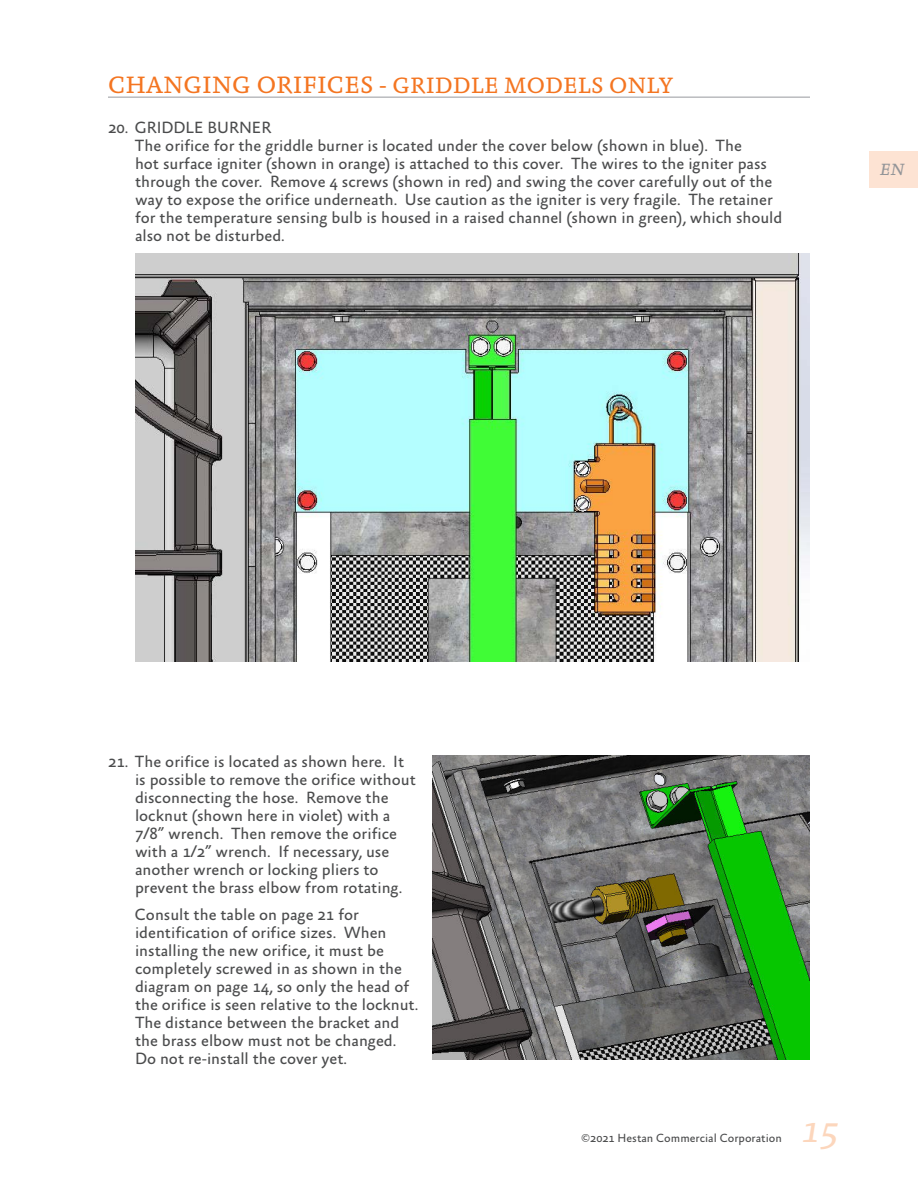
<style>
.page{position:relative;width:918px;height:1188px;background:#fff}
.page>*{position:absolute;margin:0;border:0;box-sizing:border-box;transform-origin:0 0}
.t1{font:italic 37.5px "Absara";color:#fcd6bc}
.Heading_1_-__Orange{font:24px "Absara";color:#f47521}
.copy_numbers{font:16.5px/18px "Absara Sans";color:#4b4c4d}
.t2{font:italic 16.5px "Absara";color:#939598}
.t3{font:12px "Absara Sans";color:#4b4c4d}
.s1{font-size:22.5px}
</style>
<div class="page">
<hr style="left:108px;top:96px;width:702px;height:2px;background:#babbbe">
<div style="left:870px;top:151px;width:48px;height:36px;background:#fde3d3"></div>
<img style="left:135px;top:253px;width:675px;height:408px">
<img style="left:432px;top:755px;width:378px;height:304px">
<p class="Heading_1_-__Orange" style="left:108px;top:71px;width:566px">CHANGING ORIFICES - <span class="s1">GRIDDLE MODELS ONLY</span></p>
<p class="copy_numbers" style="left:108px;top:120px;width:165px">20. GRIDDLE BURNER</p>
<p class="copy_numbers" style="left:135px;top:138px;width:649px">The orifice for the griddle burner is located under the cover below (shown in blue). The<br>hot surface igniter (shown in orange) is attached to this cover. The wires to the igniter pass through the cover. Remove 4 screws (shown in red) and swing the cover carefully out of the way to expose the orifice underneath. Use caution as the igniter is very fragile. The retainer for the temperature sensing bulb is housed in a raised channel (shown in green), which should also not be disturbed.</p>
<p class="t2" style="left:879px;top:160px;width:30px">EN</p>
<p class="copy_numbers" style="left:135px;top:753px;width:282px;text-indent:-27px">21. The orifice is located as shown here. It is possible to remove the orifice without disconnecting the hose. Remove the locknut (shown here in violet) with a 7/8” wrench. Then remove the orifice with a 1/2” wrench. If necessary, use another wrench or locking pliers to prevent the brass elbow from rotating.</p>
<p class="copy_numbers" style="left:135px;top:906px;width:285px">Consult the table on page 21 for identification of orifice sizes. When installing the new orifice, it must be completely screwed in as shown in the diagram on page 14, so only the head of the orifice is seen relative to the locknut.<br>The distance between the bracket and the brass elbow must not be changed.<br>Do not re-install the cover yet.</p>
<p class="t3" style="left:581px;top:1132px;width:202px">©2021 Hestan Commercial Corporation</p>
<h1 class="t1" style="left:800px;top:1107px;width:47px">15</h1>
</div>
